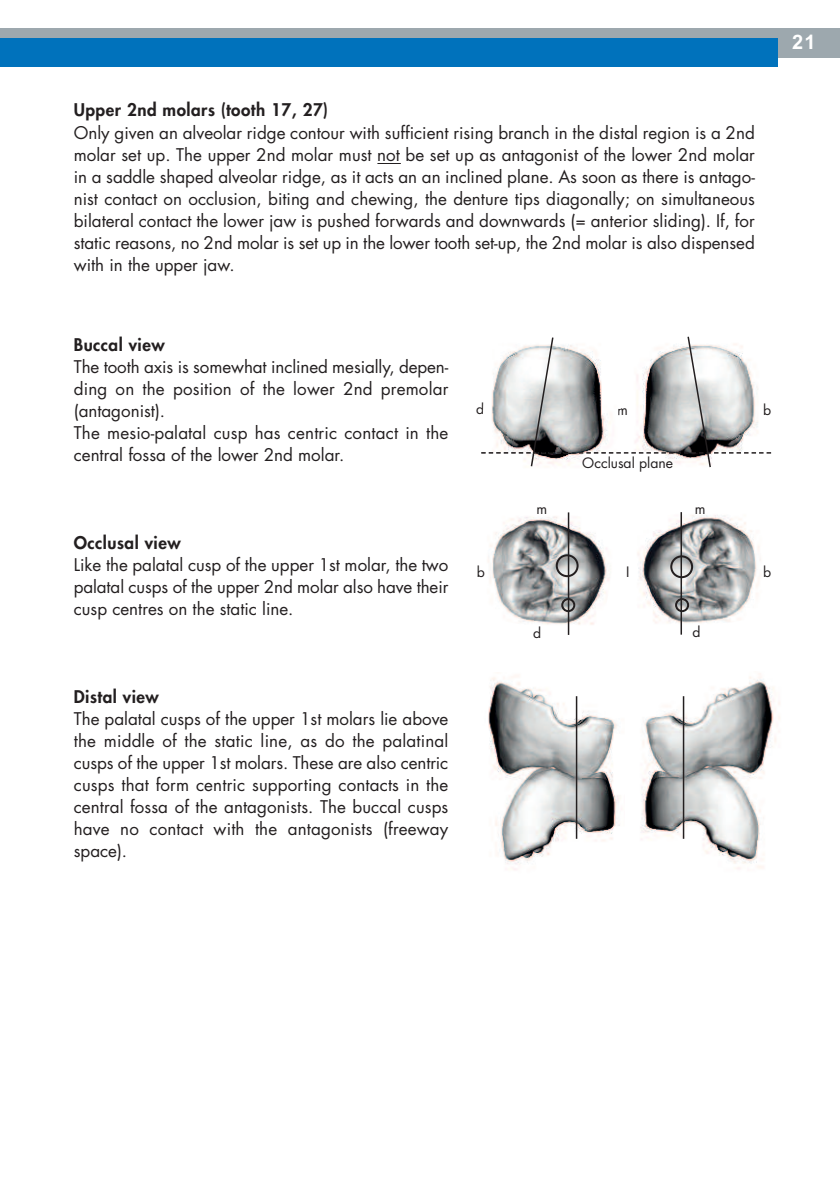
<style>
.page{position:relative;width:840px;height:1191px;background:#fff}
.page>*{position:absolute;margin:0;border:0;box-sizing:border-box;transform-origin:0 0}
.t1{font:700 20px "Arial";color:#fff}
.t2{font:17px/22px "Futura";color:#231f20;text-align:justify}
.t3{font:800 17px "Futura";letter-spacing:.03em;color:#231f20}
.t4{font:14px "Futura";color:#231f20}
</style>
<div class="page">
<img style="left:638px;top:512px;width:123px;height:123px">
<div style="left:0;top:28px;width:839px;height:30px;background:#9da8ae"></div>
<div style="left:0;top:39px;width:777px;height:28px;background:#0072bc"></div>
<svg style="left:377px;top:163px;width:23px;height:1px"></svg>
<img style="left:488px;top:512px;width:121px;height:123px">
<img style="left:488px;top:675px;width:132px;height:195px">
<svg style="left:481px;top:336px;width:289px;height:132px"></svg>
<svg style="left:670px;top:555px;width:22px;height:23px"></svg>
<svg style="left:555px;top:554px;width:23px;height:23px"></svg>
<svg style="left:674px;top:598px;width:14px;height:14px"></svg>
<svg style="left:561px;top:598px;width:14px;height:14px"></svg>
<hr style="left:567px;top:512px;width:2px;height:123px;background:#231f20">
<hr style="left:680px;top:512px;width:1px;height:122px;background:#231f20">
<img style="left:640px;top:673px;width:140px;height:196px">
<hr style="left:575px;top:696px;width:2px;height:142px;background:#231f20">
<hr style="left:682px;top:696px;width:2px;height:142px;background:#231f20">
<p class="t3" style="left:74px;top:102px;width:255px">Upper 2nd molars (tooth 17, 27)</p>
<p class="t2" style="left:74px;top:123px;width:682px">Only given an alveolar ridge contour with sufficient rising branch in the distal region is a 2nd molar set up. The upper 2nd molar must not be set up as antagonist of the lower 2nd molar in a saddle shaped alveolar ridge, as it acts an an inclined plane. As soon as there is antago&shy;nist contact on occlusion, biting and chewing, the denture tips diagonally; on simultaneous bilateral contact the lower jaw is pushed forwards and downwards (= anterior sliding). If, for static reasons, no 2nd molar is set up in the lower tooth set-up, the 2nd molar is also dispensed with in the upper jaw.</p>
<p class="t1" style="left:791px;top:30px;width:25px">21</p>
<p class="t3" style="left:74px;top:336px;width:92px">Buccal view</p>
<p class="t2" style="left:74px;top:357px;width:376px;text-align:left">The tooth axis is somewhat inclined mesially, depen&shy;ding on the position of the lower 2nd premolar (antagonist).<br>The mesio-palatal cusp has centric contact in the central fossa of the lower 2nd molar.</p>
<p class="t3" style="left:74px;top:534px;width:108px">Occlusal view</p>
<p class="t2" style="left:74px;top:555px;width:376px">Like the palatal cusp of the upper 1st molar, the two palatal cusps of the upper 2nd molar also have their cusp centres on the static line.</p>
<p class="t3" style="left:74px;top:688px;width:86px">Distal view</p>
<p class="t2" style="left:74px;top:709px;width:376px">The palatal cusps of the upper 1st molars lie above the middle of the static line, as do the palatinal cusps of the upper 1st molars. These are also centric cusps that form centric supporting contacts in the central fossa of the antagonists. The buccal cusps have no contact with the antagonists (freeway space).</p>
<p class="t4" style="left:475px;top:402px;width:10px">d</p>
<p class="t4" style="left:616px;top:404px;width:12px">m</p>
<p class="t4" style="left:762px;top:404px;width:10px">b</p>
<p class="t4" style="left:476px;top:565px;width:10px">b</p>
<p class="t4" style="left:536px;top:503px;width:12px">m</p>
<p class="t4" style="left:533px;top:626px;width:10px">d</p>
<p class="t4" style="left:582px;top:457px;width:92px">Occlusal plane</p>
<p class="t4" style="left:694px;top:503px;width:12px">m</p>
<p class="t4" style="left:626px;top:565px;width:5px">I</p>
<p class="t4" style="left:692px;top:625px;width:10px">d</p>
<p class="t4" style="left:762px;top:565px;width:10px">b</p>
</div>
